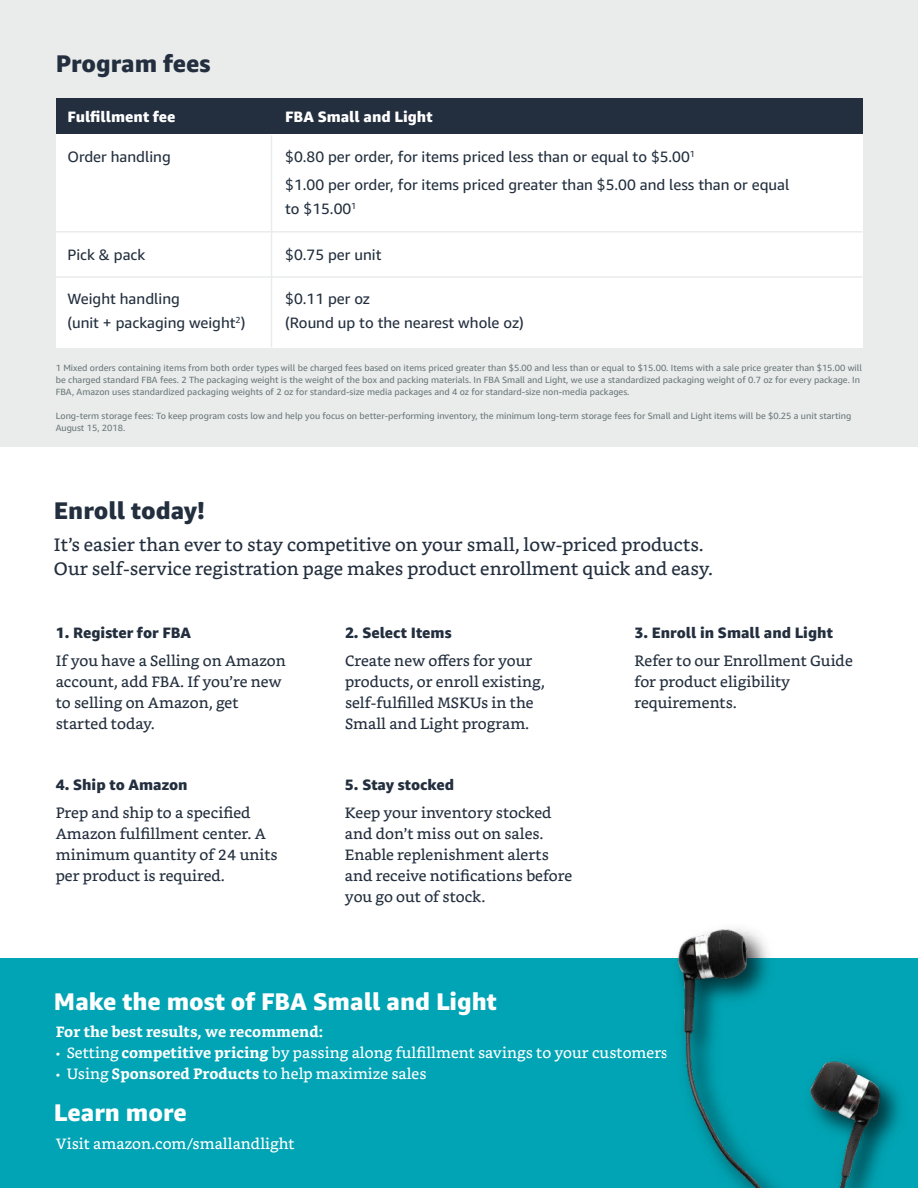
<style>
.page{position:relative;width:918px;height:1188px;background:#fff}
.page>*{position:absolute;margin:0;border:0;box-sizing:border-box;transform-origin:0 0}
.t1{font:800 24px "Amazon Ember";color:#fff}
.t2{font:800 24px "Amazon Ember";color:#232f3e}
.t3{font:18px/24px "Bookerly";color:#232f3e}
.t4{font:15px/21px "Bookerly";color:#232f3e}
.t5{font:15px/24px "Amazon Ember";color:#232f3e}
.t6{font:15px "Bookerly";color:#fff}
.t7{font:800 15px "Amazon Ember";color:#232f3e}
.t8{font:800 15px "Amazon Ember";color:#fff}
.t9{font:700 15px "Bookerly";color:#fff}
.t10{font:9px/12px "Amazon Ember";color:#6c7878}
.s1{font-weight:700}
</style>
<div class="page">
<div style="left:0;top:0;width:918px;height:446px;background:#eaecec"></div>
<div style="left:56px;top:98px;width:806px;height:249px;background:#fff"></div>
<div style="left:56px;top:98px;width:806px;height:36px;background:#232f3e"></div>
<div style="left:0;top:958px;width:918px;height:230px;background:#00a4b4"></div>
<hr style="left:56px;top:231px;width:807px;height:2px;background:#eaecec">
<hr style="left:56px;top:134px;width:807px;height:2px;background:#fff">
<hr style="left:56px;top:276px;width:807px;height:2px;background:#eaecec">
<hr style="left:271px;top:135px;width:1px;height:212px;background:#eaecec">
<img style="left:678px;top:929px;width:220px;height:259px">
<h1 class="t2" style="left:56px;top:48px;width:156px">Program fees</h1>
<h3 class="t8" style="left:67px;top:107px;width:110px">Fulfillment fee</h3>
<h3 class="t5" style="left:67px;top:145px;width:105px">Order handling</h3>
<h3 class="t5" style="left:285px;top:145px;width:411px">$0.80 per order, for items priced less than or equal to $5.00<sup>1</sup></h3>
<h3 class="t8" style="left:285px;top:108px;width:149px">FBA Small and Light</h3>
<h3 class="t5" style="left:67px;top:242px;width:80px">Pick &amp; pack</h3>
<h3 class="t5" style="left:67px;top:287px;width:180px">Weight handling<br>(unit + packaging weight<sup>2</sup>)</h3>
<h3 class="t5" style="left:285px;top:173px;width:506px">$1.00 per order, for items priced greater than $5.00 and less than or equal to $15.00<sup>1</sup></h3>
<h3 class="t5" style="left:285px;top:242px;width:98px">$0.75 per unit</h3>
<h3 class="t5" style="left:285px;top:287px;width:240px">$0.11 per oz<br>(Round up to the nearest whole oz)</h3>
<p class="t10" style="left:56px;top:362px;width:808px">1 Mixed orders containing items from both order types will be charged fees based on items priced greater than $5.00 and less than or equal to $15.00. Items with a sale price greater than $15.00 will be charged standard FBA fees. 2 The packaging weight is the weight of the box and packing materials. In FBA Small and Light, we use a standardized packaging weight of 0.7 oz for every package. In<br>FBA, Amazon uses standardized packaging weights of 2 oz for standard-size media packages and 4 oz for standard-size non-media packages.</p>
<p class="t10" style="left:56px;top:410px;width:797px">Long-term storage fees: To keep program costs low and help you focus on better-performing inventory, the minimum long-term storage fees for Small and Light items will be $0.25 a unit starting<br>August 15, 2018.</p>
<h1 class="t2" style="left:54px;top:495px;width:153px">Enroll today!</h1>
<h2 class="t3" style="left:54px;top:533px;width:661px">It’s easier than ever to stay competitive on your small, low-priced products.<br>Our self-service registration page makes product enrollment quick and easy.</h2>
<h3 class="t7" style="left:56px;top:623px;width:137px">1. Register for FBA</h3>
<h3 class="t7" style="left:345px;top:623px;width:108px">2. Select Items</h3>
<h3 class="t7" style="left:635px;top:623px;width:200px">3. Enroll in Small and Light</h3>
<h3 class="t4" style="left:345px;top:650px;width:201px">Create new offers for your products, or enroll existing, self-fulfilled MSKUs in the<br>Small and Light program.</h3>
<h3 class="t4" style="left:635px;top:650px;width:220px">Refer to our Enrollment Guide for product eligibility requirements.</h3>
<h3 class="t4" style="left:56px;top:650px;width:232px">If you have a Selling on Amazon account, add FBA. If you’re new to selling on Amazon, get started today.</h3>
<h3 class="t7" style="left:56px;top:776px;width:133px">4. Ship to Amazon</h3>
<h3 class="t4" style="left:56px;top:803px;width:224px">Prep and ship to a specified<br>Amazon fulfillment center. A minimum quantity of 24 units per product is required.</h3>
<h3 class="t7" style="left:345px;top:776px;width:111px">5. Stay stocked</h3>
<h3 class="t4" style="left:345px;top:803px;width:229px">Keep your inventory stocked and don’t miss out on sales.<br>Enable replenishment alerts and receive notifications before you go out of stock.</h3>
<h1 class="t1" style="left:54px;top:987px;width:444px">Make the most of FBA Small and Light</h1>
<h3 class="t9" style="left:56px;top:1023px;width:269px">For the best results, we recommend:</h3>
<h3 class="t6" style="left:56px;top:1044px;width:614px">• Setting <span class="s1">competitive pricing</span> by passing along fulfillment savings to your customers</h3>
<h3 class="t6" style="left:56px;top:1065px;width:372px">• Using <span class="s1">Sponsored Products</span> to help maximize sales</h3>
<h1 class="t1" style="left:54px;top:1098px;width:134px">Learn more</h1>
<h3 class="t6" style="left:56px;top:1135px;width:241px">Visit amazon.com/smallandlight</h3>
</div>
